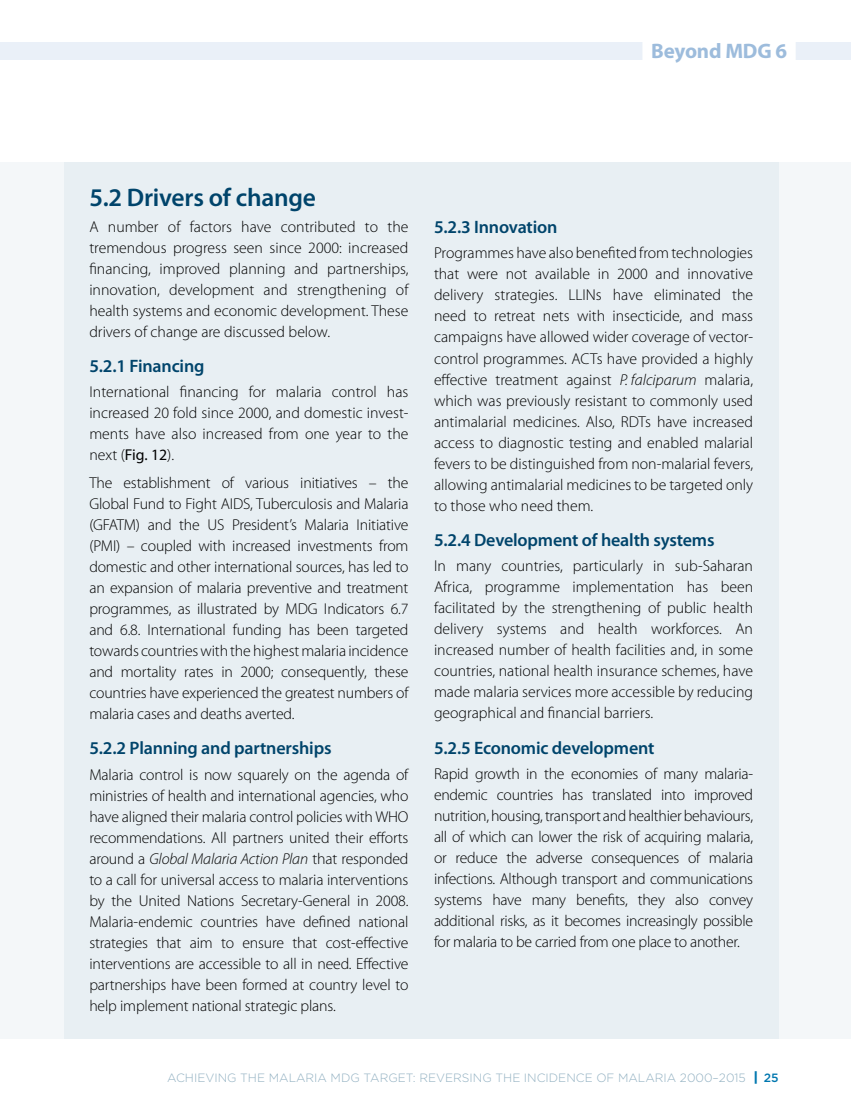
<style>
.page{position:relative;width:851px;height:1115px;background:#fff}
.page>*{position:absolute;margin:0;border:0;box-sizing:border-box;transform-origin:0 0}
.t1{font:600 25.5px "Myriad Pro";letter-spacing:-.01em;color:#00446b}
.t2{font:700 21px "Myriad Pro";letter-spacing:-.01em;color:#9dbcdc}
.t3{font:600 18px "Myriad Pro";letter-spacing:-.01em;color:#00446b}
.t4{font:300 15.75px/21px "Myriad Pro";color:#000;text-align:justify}
.t5{font:300 12px "Gotham";color:#91b0c1}
.s1{font-weight:400}
.s2{font-style:italic}
.s3{font-weight:900;font-size:13.5px;color:#0077af}
.s4{font-weight:500;color:#0077af}
</style>
<div class="page">
<div style="left:0;top:43px;width:850px;height:17px;background:#eaf0f8"></div>
<div style="left:642px;top:41px;width:153px;height:22px;background:#fff"></div>
<div style="left:0;top:162px;width:850px;height:875px;background:#f4f7f9"></div>
<div style="left:64px;top:162px;width:714px;height:875px;background:#e8eff3"></div>
<h2 class="t2" style="left:651px;top:39px;width:137px">Beyond MDG 6</h2>
<h1 class="t1" style="left:89px;top:184px;width:228px">5.2 Drivers of change</h1>
<p class="t4" style="left:89px;top:216px;width:320px">A number of factors have contributed to the tremendous progress seen since 2000: increased financing, improved planning and partnerships, innovation, development and strengthening of health systems and economic development. These drivers of change are discussed below.</p>
<p class="t3" style="left:89px;top:356px;width:117px">5.2.1 Financing</p>
<p class="t4" style="left:89px;top:381px;width:320px">International financing for malaria control has increased 20 fold since 2000, and domestic invest&shy;ments have also increased from one year to the next (<span class="s1">Fig. 12</span>).</p>
<p class="t4" style="left:89px;top:472px;width:320px">The establishment of various initiatives – the Global Fund to Fight AIDS, Tuberculosis and Malaria (GFATM) and the US President’s Malaria Initiative (PMI) – coupled with increased investments from domestic and other international sources, has led to an expansion of malaria preventive and treatment programmes, as illustrated by MDG Indicators 6.7 and 6.8. International funding has been targeted towards countries with the highest malaria incidence and mortality rates in 2000; consequently, these countries have experienced the greatest numbers of malaria cases and deaths averted.</p>
<p class="t3" style="left:89px;top:738px;width:244px">5.2.2 Planning and partnerships</p>
<p class="t4" style="left:89px;top:763px;width:320px">Malaria control is now squarely on the agenda of ministries of health and international agencies, who have aligned their malaria control policies with WHO recommendations. All partners united their efforts around a <span class="s2">Global Malaria Action Plan</span> that responded to a call for universal access to malaria interventions by the United Nations Secretary-General in 2008.<br>Malaria-endemic countries have defined national strategies that aim to ensure that cost-effective interventions are accessible to all in need. Effective partnerships have been formed at country level to help implement national strategic plans.</p>
<p class="t3" style="left:434px;top:217px;width:125px">5.2.3 Innovation</p>
<p class="t4" style="left:434px;top:243px;width:320px">Programmes have also benefited from technologies that were not available in 2000 and innovative delivery strategies. LLINs have eliminated the need to retreat nets with insecticide, and mass campaigns have allowed wider coverage of vector&shy;control programmes. ACTs have provided a highly effective treatment against <span class="s2">P. falciparum</span> malaria, which was previously resistant to commonly used antimalarial medicines. Also, RDTs have increased access to diagnostic testing and enabled malarial fevers to be distinguished from non-malarial fevers, allowing antimalarial medicines to be targeted only to those who need them.</p>
<p class="t3" style="left:434px;top:529px;width:282px">5.2.4 Development of health systems</p>
<p class="t4" style="left:434px;top:555px;width:320px">In many countries, particularly in sub-Saharan Africa, programme implementation has been facilitated by the strengthening of public health delivery systems and health workforces. An increased number of health facilities and, in some countries, national health insurance schemes, have made malaria services more accessible by reducing geographical and financial barriers.</p>
<p class="t3" style="left:434px;top:737px;width:222px">5.2.5 Economic development</p>
<p class="t4" style="left:434px;top:763px;width:320px">Rapid growth in the economies of many malaria&shy;endemic countries has translated into improved nutrition, housing, transport and healthier behaviours, all of which can lower the risk of acquiring malaria, or reduce the adverse consequences of malaria infections. Although transport and communications systems have many benefits, they also convey additional risks, as it becomes increasingly possible for malaria to be carried from one place to another.</p>
<p class="t5" style="left:167px;top:1070px;width:613px">ACHIEVING THE MALARIA MDG TARGET: REVERSING THE I NCIDENCE OF MALARIA 2000–2015 <span class="s3">|</span> <span class="s4">25</span></p>
</div>
